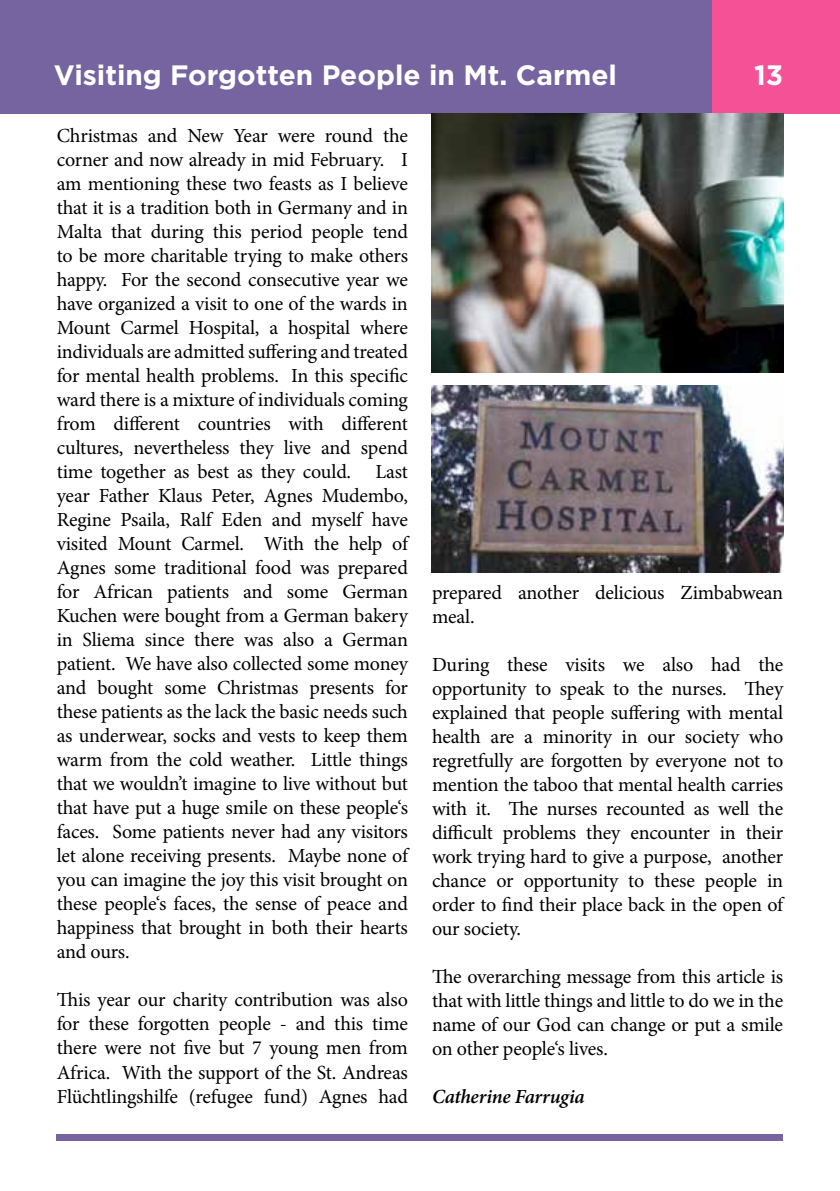
<style>
.page{position:relative;width:840px;height:1191px;background:#fff}
.page>*{position:absolute;margin:0;border:0;box-sizing:border-box;transform-origin:0 0}
.t1{font:700 28px "Gotham";color:#fff}
.t2{font:20px/24px "Minion Pro";letter-spacing:-.01em;color:#000;text-align:justify}
.t3{font:italic 600 20px "Minion Pro";letter-spacing:-.015em;color:#000}
</style>
<div class="page">
<div style="left:0;top:0;width:839px;height:113px;background:#7564a0"></div>
<div style="left:711px;top:0;width:128px;height:113px;background:#f45197"></div>
<div style="left:57px;top:1134px;width:725px;height:6px;background:#7564a0"></div>
<img style="left:431px;top:113px;width:351px;height:259px">
<img style="left:431px;top:386px;width:351px;height:187px">
<h1 class="t1" style="left:54px;top:56px;width:564px">Visiting Forgotten People in Mt. Carmel</h1>
<h1 class="t1" style="left:753px;top:56px;width:31px">13</h1>
<p class="t2" style="left:57px;top:124px;width:352px">Christmas and New Year were round the corner and now already in mid February. I am mentioning these two feasts as I believe that it is a tradition both in Germany and in Malta that during this period people tend to be more charitable trying to make others happy. For the second consecutive year we have organized a visit to one of the wards in Mount Carmel Hospital, a hospital where individuals are admitted suffering and treated for mental health problems. In this specific ward there is a mixture of individuals coming from different countries with different cultures, nevertheless they live and spend time together as best as they could. Last year Father Klaus Peter, Agnes Mudembo, Regine Psaila, Ralf Eden and myself have visited Mount Carmel. With the help of Agnes some traditional food was prepared for African patients and some German Kuchen were bought from a German bakery in Sliema since there was also a German patient. We have also collected some money and bought some Christmas presents for these patients as the lack the basic needs such as underwear, socks and vests to keep them warm from the cold weather. Little things that we wouldn’t imagine to live without but that have put a huge smile on these people‘s faces. Some patients never had any visitors let alone receiving presents. Maybe none of you can imagine the joy this visit brought on these people‘s faces, the sense of peace and happiness that brought in both their hearts and ours.</p>
<p class="t2" style="left:57px;top:988px;width:352px">This year our charity contribution was also for these forgotten people - and this time there were not five but 7 young men from Africa. With the support of the St. Andreas Flüchtlingshilfe (refugee fund) Agnes had</p>
<p class="t2" style="left:432px;top:580px;width:352px">prepared another delicious Zimbabwean meal.</p>
<p class="t2" style="left:432px;top:652px;width:352px">During these visits we also had the opportunity to speak to the nurses. They explained that people suffering with mental health are a minority in our society who regretfully are forgotten by everyone not to mention the taboo that mental health carries with it. The nurses recounted as well the difficult problems they encounter in their work trying hard to give a purpose, another chance or opportunity to these people in order to find their place back in the open of our society.</p>
<p class="t2" style="left:432px;top:964px;width:352px">The overarching message from this article is that with little things and little to do we in the name of our God can change or put a smile on other people‘s lives.</p>
<p class="t3" style="left:432px;top:1082px;width:154px">Catherine Farrugia</p>
</div>
